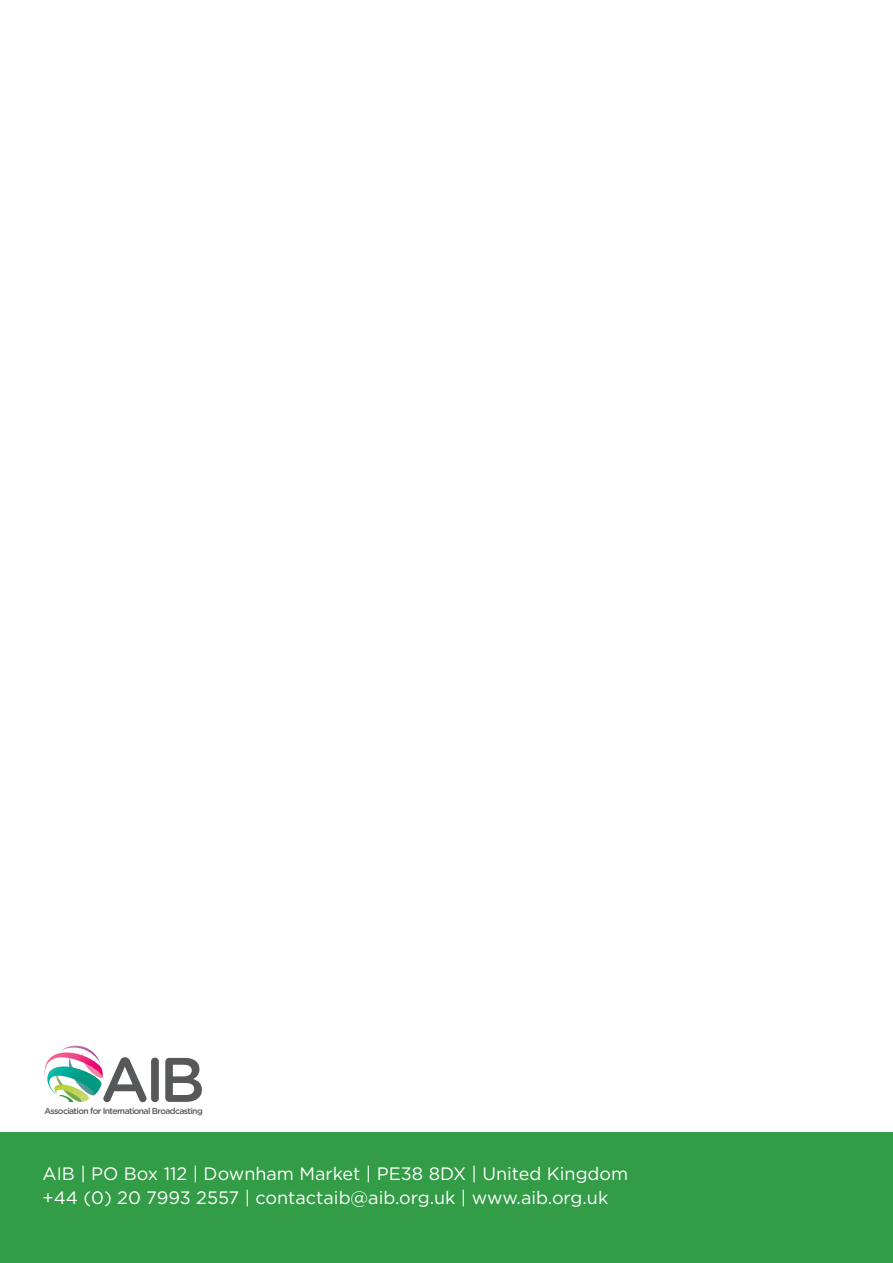
<style>
.page{position:relative;width:893px;height:1263px;background:#fff}
.page>*{position:absolute;margin:0;border:0;box-sizing:border-box;transform-origin:0 0}
.t1{font:500 62.85px "Gotham Rounded";color:#57585a}
.t2{font:18px "Gotham";color:#fff}
.t3{font:500 8.7px "Gotham Rounded";letter-spacing:-.075em;color:#57585a}
</style>
<div class="page">
<div style="left:0;top:1132px;width:893px;height:131px;background:#339c46"></div>
<svg style="left:44px;top:1046px;width:59px;height:56px"></svg>
<p class="t1" style="left:101px;top:1035px;width:106px">AIB</p>
<p class="t3" style="left:45px;top:1105px;width:160px">Association for International Broadcasting</p>
<p class="t2" style="left:43px;top:1162px;width:587px">AIB | PO Box 112 | Downham Market | PE38 8DX | United Kingdom</p>
<p class="t2" style="left:43px;top:1186px;width:567px">+44 (0) 20 7993 2557 | contactaib@aib.org.uk | www.aib.org.uk</p>
</div>
